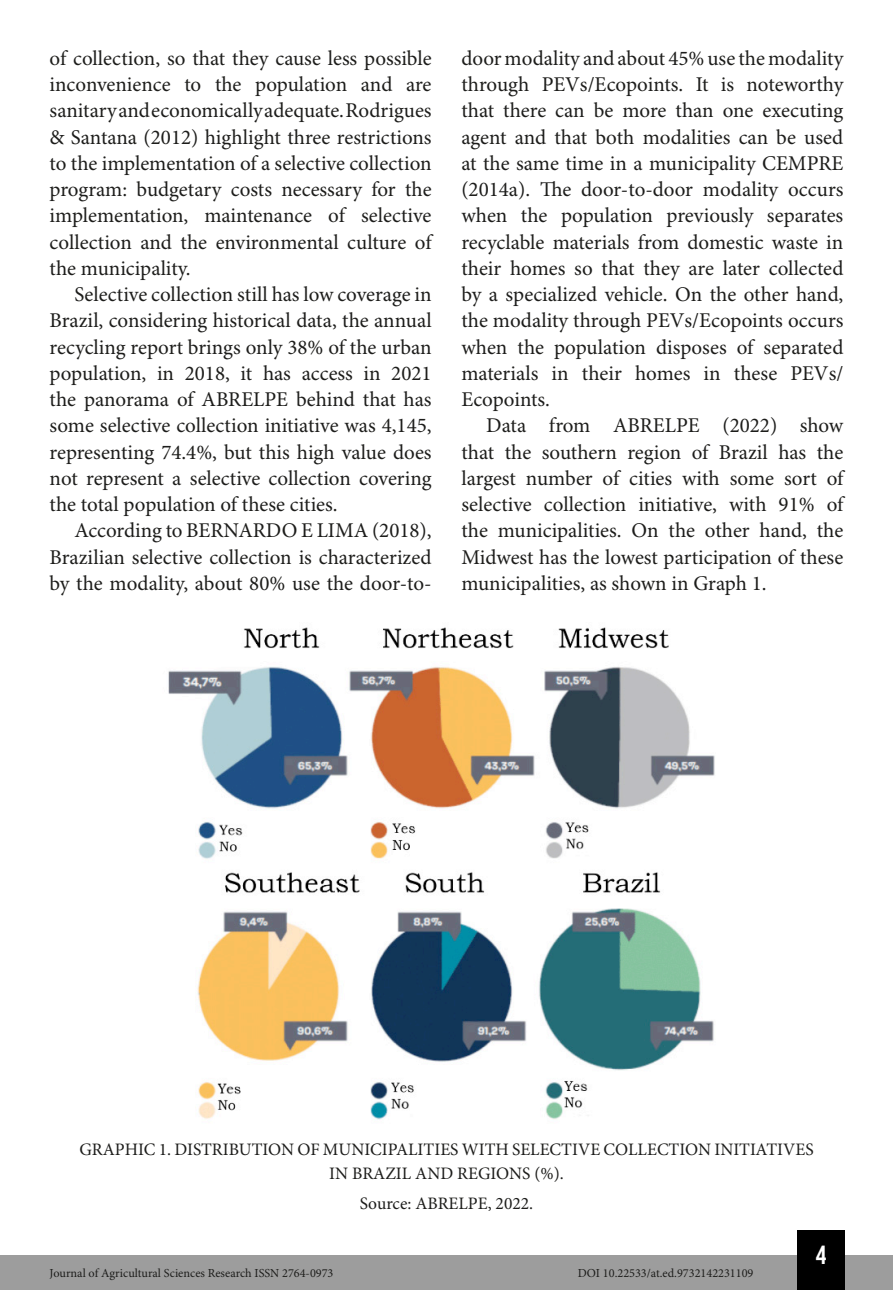
<style>
.page{position:relative;width:893px;height:1290px;background:#fff}
.page>*{position:absolute;margin:0;border:0;box-sizing:border-box;transform-origin:0 0}
.t1{font:26.25px "Bebas Kai";color:#fff}
.t2{font:21px/26.2px "Minion Pro";color:#1d1d1b;text-align:justify}
.t3{font:17.5px/24.5px "Minion Pro";color:#1d1d1b;text-align:center}
.t4{font:12.25px "Minion Pro";color:#1d1d1b}
</style>
<div class="page">
<div style="left:0;top:1255px;width:893px;height:35px;background:#9d9d9d"></div>
<div style="left:797px;top:1230px;width:48px;height:60px;background:#000"></div>
<img style="left:168px;top:627px;width:547px;height:493px">
<p class="t2" style="left:50px;top:46px;width:384px">of collection, so that they cause less possible inconvenience to the population and are sanitary and economically adequate. Rodrigues &amp; Santana (2012) highlight three restrictions to the implementation of a selective collection program: budgetary costs necessary for the implementation, maintenance of selective collection and the environmental culture of the municipality.</p>
<p class="t2" style="left:50px;top:282px;width:384px;text-indent:25px">Selective collection still has low coverage in Brazil, considering historical data, the annual recycling report brings only 38% of the urban population, in 2018, it has access in 2021 the panorama of ABRELPE behind that has some selective collection initiative was 4,145, representing 74.4%, but this high value does not represent a selective collection covering the total population of these cities.</p>
<p class="t2" style="left:50px;top:518px;width:384px;text-indent:25px">According to BERNARDO E LIMA (2018), Brazilian selective collection is characterized by the modality, about 80% use the door-to-</p>
<p class="t2" style="left:461px;top:46px;width:384px">door modality and about 45% use the modality through PEVs/Ecopoints. It is noteworthy that there can be more than one executing agent and that both modalities can be used at the same time in a municipality CEMPRE (2014a). The door-to-door modality occurs when the population previously separates recyclable materials from domestic waste in their homes so that they are later collected by a specialized vehicle. On the other hand, the modality through PEVs/Ecopoints occurs when the population disposes of separated materials in their homes in these PEVs/ Ecopoints.</p>
<p class="t2" style="left:461px;top:413px;width:384px;text-indent:25px">Data from ABRELPE (2022) show that the southern region of Brazil has the largest number of cities with some sort of selective collection initiative, with 91% of the municipalities. On the other hand, the Midwest has the lowest participation of these municipalities, as shown in Graph 1.</p>
<p class="t3" style="left:79px;top:1137px;width:736px">GRAPHIC 1. DISTRIBUTION OF MUNICIPALITIES WITH SELECTIVE COLLECTION INITIATIVES<br>IN BRAZIL AND REGIONS (%).</p>
<p class="t3" style="left:360px;top:1191px;width:175px">Source: ABRELPE, 2022.</p>
<p class="t4" style="left:50px;top:1266px;width:285px">Journal of Agricultural Sciences Research ISSN 2764-0973</p>
<p class="t4" style="left:578px;top:1266px;width:177px">DOI 10.22533/at.ed.9732142231109</p>
<p class="t1" style="left:816px;top:1241px;width:12px">4</p>
</div>
